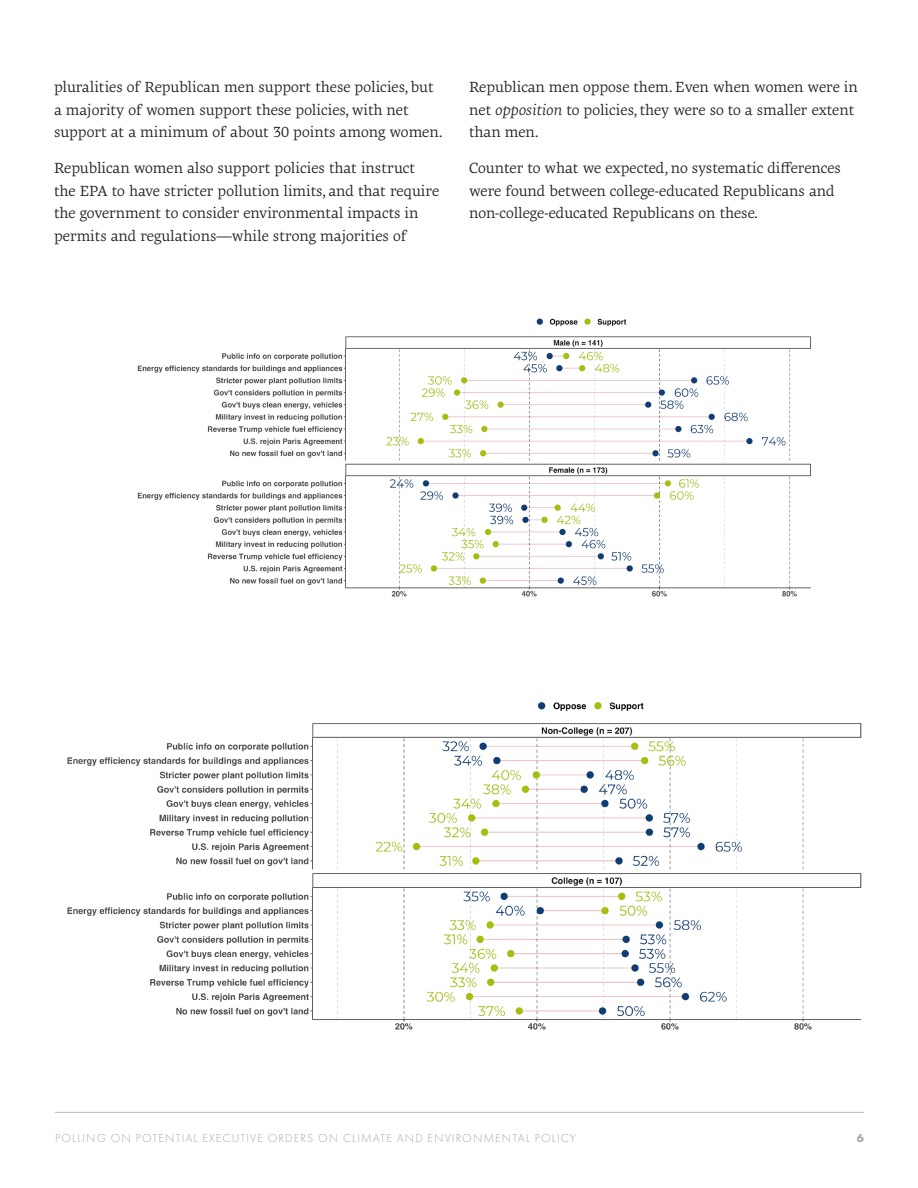
<style>
.page{position:relative;width:918px;height:1188px;background:#fff}
.page>*{position:absolute;margin:0;border:0;box-sizing:border-box;transform-origin:0 0}
.body_copy{font:15px/22.5px "Geneo Std";color:#231f20}
.t1{font:300 12px "Futura PT";letter-spacing:.09em;color:#a8a9ad}
.t2{font:700 12px "Futura PT";color:#a8a9ad}
.s1{font-style:italic}
</style>
<div class="page">
<hr style="left:55px;top:1112px;width:809px;height:1px;background:#bcbdc0">
<img style="left:137px;top:318px;width:674px;height:279px">
<img style="left:67px;top:702px;width:795px;height:328px">
<p class="body_copy" style="left:54px;top:76px;width:390px">pluralities of Republican men support these policies, but a majority of women support these policies, with net support at a minimum of about 30 points among women.</p>
<p class="body_copy" style="left:54px;top:157px;width:387px">Republican women also support policies that instruct the EPA to have stricter pollution limits, and that require the government to consider environmental impacts in permits and regulations—while strong majorities of</p>
<p class="body_copy" style="left:469px;top:76px;width:390px">Republican men oppose them. Even when women were in net <span class="s1">opposition</span> to policies, they were so to a smaller extent than men.</p>
<p class="body_copy" style="left:469px;top:157px;width:373px">Counter to what we expected, no systematic differences were found between college-educated Republicans and non-college-educated Republicans on these.</p>
<p class="t1" style="left:55px;top:1131px;width:522px">POLLING ON POTENTIAL EXECUTIVE ORDERS ON CLIMATE AND ENVIRONMENTAL POLICY</p>
<p class="t2" style="left:857px;top:1130px;width:9px">6</p>
</div>
